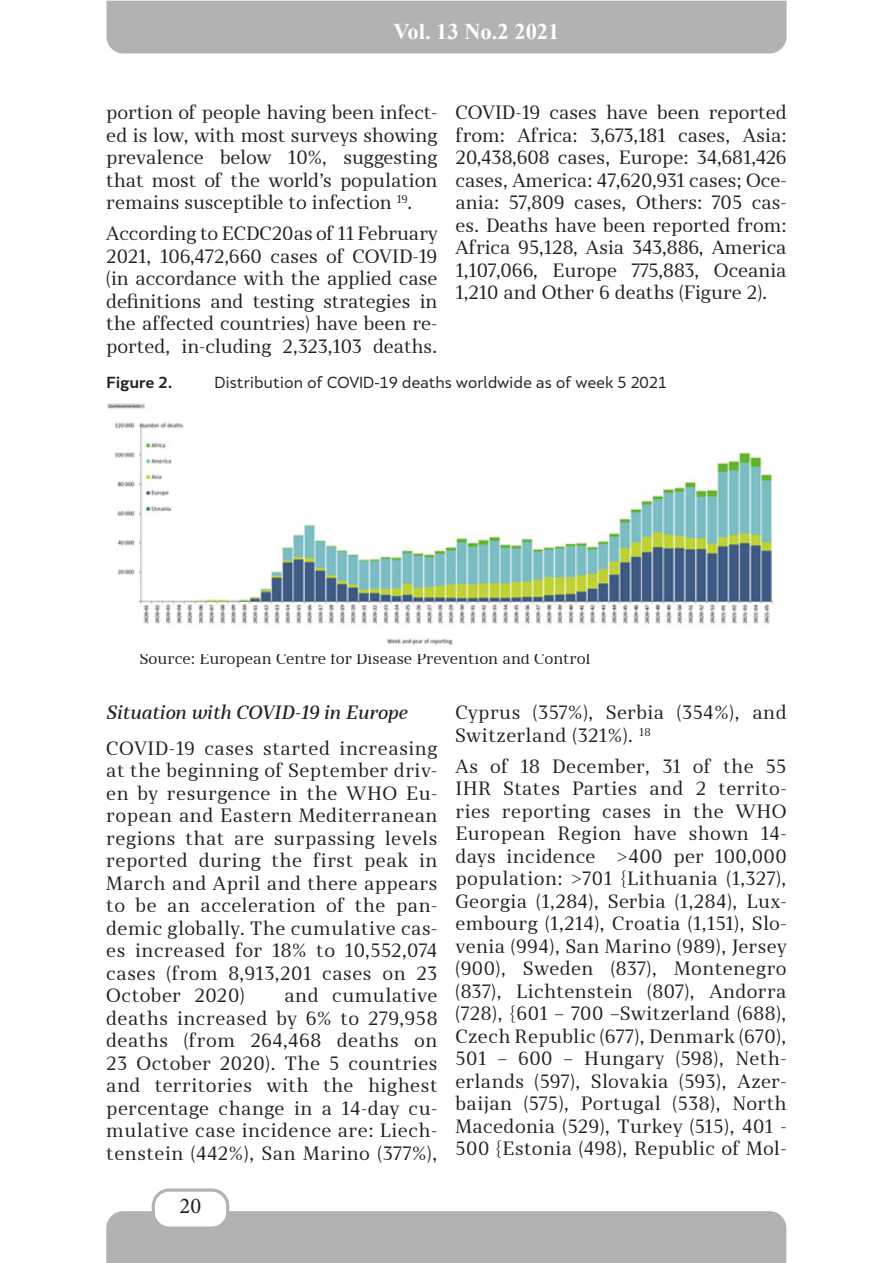
<style>
.page{position:relative;width:893px;height:1263px;background:#fff}
.page>*{position:absolute;margin:0;border:0;box-sizing:border-box;transform-origin:0 0}
.t1{font:700 22.5px "Times New Roman";color:#fff}
.t2{font:22.5px "Minion Pro";color:#231f20}
.t3{font:18px/22.5px "Skola Serif";letter-spacing:.005em;color:#231f20;text-align:justify}
.t4{font:18px/22.5px "Skola Serif";letter-spacing:.03em;color:#231f20}
.t5{font:italic 500 18px "Skola Serif";color:#231f20}
.t6{font:15px "Skola Serif";color:#231f20}
.t7{font:15px "Skola Sans";letter-spacing:-.01em;color:#231f20}
.t8{font:700 15px "Skola Sans";letter-spacing:-.01em;color:#231f20}
</style>
<div class="page">
<div style="left:106px;top:1px;width:680px;height:53px;background:#b2b2b2"></div>
<div style="left:106px;top:1211px;width:680px;height:52px;background:#b2b2b2"></div>
<div style="left:153px;top:1190px;width:75px;height:38px;background:#fff;border-radius:16px"></div>
<div style="left:152px;top:1188px;width:77px;height:42px;border:3px solid #b2b2b2;border-radius:16px"></div>
<img style="left:107px;top:403px;width:668px;height:243px">
<p class="t1" style="left:393px;top:15px;width:168px">Vol. 13 No.2 2021</p>
<p class="t3" style="left:106px;top:101px;width:333px">portion of people having been infect&shy;ed is low, with most surveys showing prevalence below 10%, suggesting that most of the world’s population remains susceptible to infection <sup>19</sup>.</p>
<p class="t3" style="left:106px;top:222px;width:333px">According to ECDC20as of 11 February 2021, 106,472,660 cases of COVID-19 (in accordance with the applied case definitions and testing strategies in the affected countries) have been re&shy;ported, in-cluding 2,323,103 deaths.</p>
<p class="t3" style="left:455px;top:101px;width:333px">COVID-19 cases have been reported from: Africa: 3,673,181 cases, Asia:<br>20,438,608 cases, Europe: 34,681,426 cases, America: 47,620,931 cases; Oce&shy;ania: 57,809 cases, Others: 705 cas&shy;es. Deaths have been reported from:<br>Africa 95,128, Asia 343,886, America 1,107,066, Europe 775,883, Oceania 1,210 and Other 6 deaths (Figure 2).</p>
<p class="t8" style="left:106px;top:373px;width:67px">Figure 2.</p>
<p class="t7" style="left:214px;top:373px;width:454px">Distribution of COVID-19 deaths worldwide as of week 5 2021</p>
<p class="t6" style="left:140px;top:650px;width:452px">Source: European Centre for Disease Prevention and Control</p>
<p class="t5" style="left:106px;top:702px;width:303px">Situation with COVID-19 in Europe</p>
<p class="t3" style="left:106px;top:737px;width:333px">COVID-19 cases started increasing at the beginning of September driv&shy;en by resurgence in the WHO Eu&shy;ropean and Eastern Mediterranean regions that are surpassing levels reported during the first peak in March and April and there appears to be an acceleration of the pan&shy;demic globally. The cumulative cas&shy;es increased for 18% to 10,552,074 cases (from 8,913,201 cases on 23<br>October 2020)</p>
<p class="t4" style="left:455px;top:701px;width:333px">Cyprus (357%), Serbia (354%), and<br>Switzerland (321%). <sup>18</sup></p>
<p class="t3" style="left:455px;top:755px;width:333px">As of 18 December, 31 of the 55<br>IHR States Parties and 2 territo&shy;ries reporting cases in the WHO European Region have shown 14- days incidence &gt;400 per 100,000 population: &gt;701 {Lithuania (1,327), Georgia (1,284), Serbia (1,284), Lux&shy;embourg (1,214), Croatia (1,151), Slo&shy;venia (994), San Marino (989), Jersey (900), Sweden (837), Montenegro (837), Lichtenstein (807), Andorra (728), {601 – 700 –Switzerland (688), Czech Republic (677), Denmark (670), 501 – 600 – Hungary (598), Neth&shy;erlands (597), Slovakia (593), Azer&shy;baijan (575), Portugal (538), North Macedonia (529), Turkey (515), 401 - 500 {Estonia (498), Republic of Mol-</p>
<p class="t3" style="left:106px;top:984px;width:333px;text-indent:178px">and cumulative deaths increased by 6% to 279,958 deaths (from 264,468 deaths on 23 October 2020). The 5 countries and territories with the highest percentage change in a 14-day cu&shy;mulative case incidence are: Liech&shy;tenstein (442%), San Marino (377%),</p>
<p class="t2" style="left:180px;top:1190px;width:23px">20</p>
</div>
